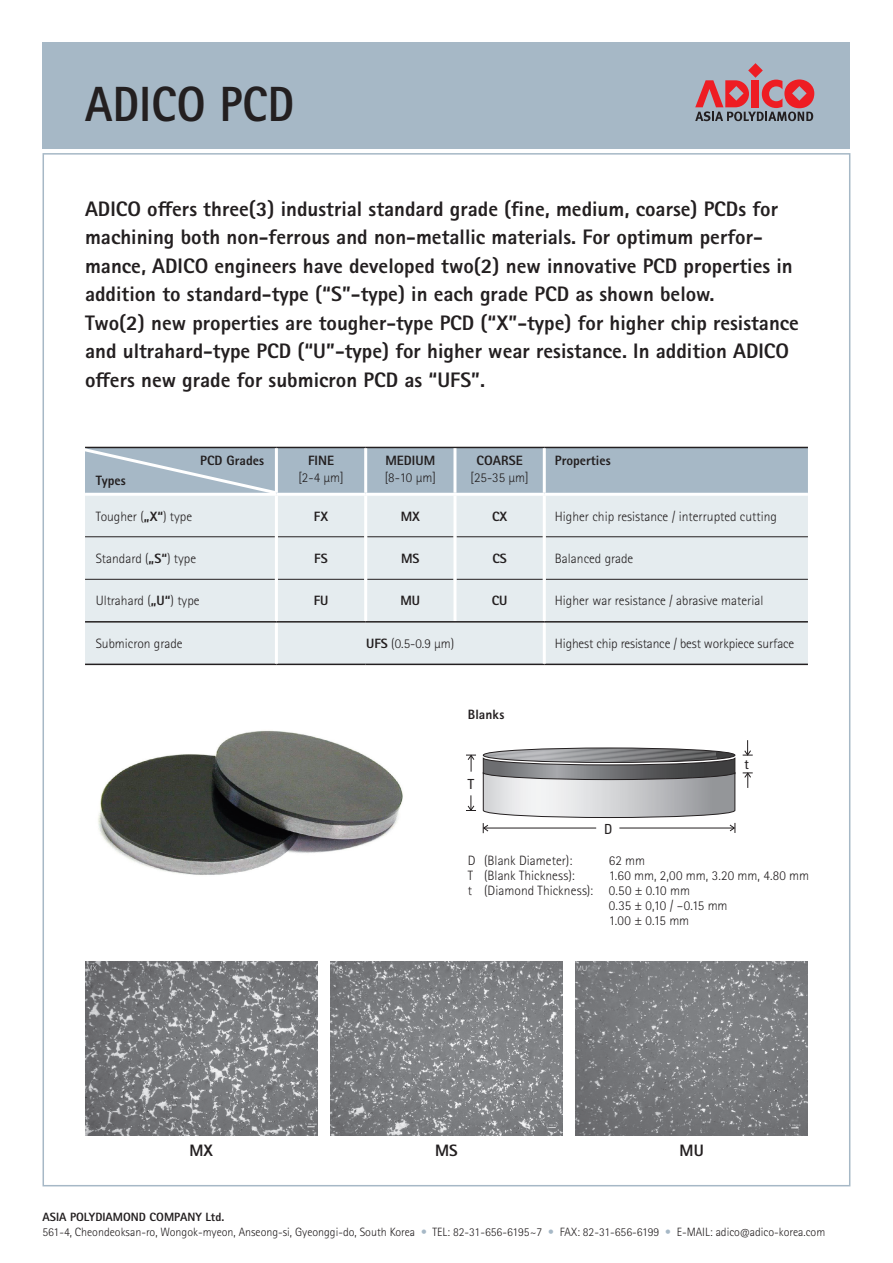
<style>
.page{position:relative;width:893px;height:1263px;background:#fff}
.page>*{position:absolute;margin:0;border:0;box-sizing:border-box;transform-origin:0 0}
.t1{font:800 49.5px "Rotis Sans Serif W1 G";letter-spacing:.01em;color:#231f20;scale:.9 1}
.t2{font:800 21px/28.5px "Rotis Sans Serif W1 G";color:#231f20}
.t3{font:800 16.5px "Rotis Sans Serif W1 G";color:#231f20}
.t4{font:condensed 13.95px "Univers";color:#231f20}
.t5{font:300 13.5px "Rotis Sans Serif W1 G";color:#231f20}
.t6{font:800 13.5px "Rotis Sans Serif W1 G";color:#231f20}
.t7{font:300 12px/14.4px "Rotis Sans Serif W1 G";color:#231f20}
.s1{font-weight:800}
.s2{color:#a6b8c6}
</style>
<div class="page">
<svg style="left:85px;top:665px;width:723px;height:169px"></svg>
<div style="left:85px;top:705px;width:342px;height:197px;background:#fff"></div>
<img style="left:98px;top:730px;width:305px;height:145px">
<svg style="left:466px;top:795px;width:10px;height:16px"></svg>
<svg style="left:466px;top:755px;width:10px;height:17px"></svg>
<svg style="left:743px;top:773px;width:10px;height:15px"></svg>
<svg style="left:743px;top:740px;width:10px;height:16px"></svg>
<svg style="left:483px;top:748px;width:253px;height:85px"></svg>
<hr style="left:619px;top:828px;width:115px;height:1px;background:#231f20">
<img style="left:330px;top:962px;width:232px;height:174px">
<div style="left:85px;top:496px;width:723px;height:168px;background:#e5ecef"></div>
<hr style="left:85px;top:664px;width:191px;height:1px;background:#231f20">
<hr style="left:276px;top:664px;width:90px;height:1px;background:#231f20">
<hr style="left:366px;top:664px;width:89px;height:1px;background:#231f20">
<hr style="left:455px;top:664px;width:89px;height:1px;background:#231f20">
<hr style="left:544px;top:664px;width:264px;height:1px;background:#231f20">
<hr style="left:85px;top:536px;width:190px;height:1px;background:#231f20">
<hr style="left:278px;top:536px;width:86px;height:1px;background:#231f20">
<hr style="left:367px;top:536px;width:86px;height:1px;background:#231f20">
<hr style="left:456px;top:536px;width:87px;height:1px;background:#231f20">
<hr style="left:546px;top:536px;width:262px;height:1px;background:#231f20">
<hr style="left:85px;top:579px;width:190px;height:1px;background:#231f20">
<hr style="left:278px;top:579px;width:86px;height:1px;background:#231f20">
<hr style="left:367px;top:579px;width:86px;height:1px;background:#231f20">
<hr style="left:456px;top:579px;width:87px;height:1px;background:#231f20">
<hr style="left:546px;top:579px;width:262px;height:1px;background:#231f20">
<hr style="left:275px;top:496px;width:3px;height:41px;background:#fff">
<hr style="left:364px;top:496px;width:3px;height:41px;background:#fff">
<hr style="left:453px;top:496px;width:3px;height:41px;background:#fff">
<hr style="left:543px;top:496px;width:3px;height:41px;background:#fff">
<hr style="left:275px;top:537px;width:3px;height:42px;background:#fff">
<hr style="left:364px;top:537px;width:3px;height:42px;background:#fff">
<hr style="left:453px;top:537px;width:3px;height:42px;background:#fff">
<hr style="left:543px;top:537px;width:3px;height:42px;background:#fff">
<hr style="left:275px;top:579px;width:3px;height:42px;background:#fff">
<hr style="left:364px;top:579px;width:3px;height:42px;background:#fff">
<hr style="left:453px;top:579px;width:3px;height:42px;background:#fff">
<hr style="left:543px;top:579px;width:3px;height:42px;background:#fff">
<hr style="left:275px;top:623px;width:3px;height:41px;background:#fff">
<hr style="left:543px;top:623px;width:3px;height:41px;background:#fff">
<hr style="left:85px;top:621px;width:191px;height:2px;background:#231f20">
<hr style="left:276px;top:621px;width:90px;height:2px;background:#231f20">
<hr style="left:366px;top:621px;width:89px;height:2px;background:#231f20">
<hr style="left:455px;top:621px;width:89px;height:2px;background:#231f20">
<hr style="left:544px;top:621px;width:264px;height:2px;background:#231f20">
<div style="left:43px;top:43px;width:807px;height:106px;background:#a6b8c6"></div>
<svg style="left:695px;top:63px;width:119px;height:58px"></svg>
<svg style="left:85px;top:446px;width:723px;height:48px;background:#a8b8c4"></svg>
<svg style="left:85px;top:961px;width:232px;height:1px"></svg>
<img style="left:85px;top:962px;width:232px;height:174px">
<svg style="left:575px;top:961px;width:233px;height:1px"></svg>
<img style="left:575px;top:962px;width:233px;height:174px">
<h1 class="t1" style="left:85px;top:73px;width:234px">ADICO PCD</h1>
<p class="t2" style="left:85px;top:194px;width:715px">ADICO offers three(3) industrial standard grade (fine, medium, coarse) PCDs for machining both non-ferrous and non-metallic materials. For optimum perfor&shy;mance, ADICO engineers have developed two(2) new innovative PCD properties in addition to standard-type (“S”-type) in each grade PCD as shown below.<br>Two(2) new properties are tougher-type PCD (“X”-type) for higher chip resistance and ultrahard-type PCD (“U”-type) for higher wear resistance. In addition ADICO offers new grade for submicron PCD as “UFS”.</p>
<p class="t6" style="left:96px;top:472px;width:31px">Types</p>
<p class="t6" style="left:200px;top:452px;width:65px">PCD Grades</p>
<p class="t6" style="left:308px;top:452px;width:28px">FINE</p>
<p class="t5" style="left:298px;top:469px;width:47px">[2-4 µm]</p>
<p class="t6" style="left:385px;top:452px;width:51px">MEDIUM</p>
<p class="t5" style="left:385px;top:469px;width:53px">[8-10 µm]</p>
<p class="t6" style="left:477px;top:452px;width:48px">COARSE</p>
<p class="t5" style="left:471px;top:469px;width:60px">[25-35 µm]</p>
<p class="t6" style="left:555px;top:452px;width:57px">Properties</p>
<p class="t5" style="left:96px;top:509px;width:98px">Tougher (<span class="s1">„X“</span>) type</p>
<p class="t6" style="left:314px;top:508px;width:16px">FX</p>
<p class="t6" style="left:401px;top:508px;width:21px">MX</p>
<p class="t6" style="left:492px;top:508px;width:17px">CX</p>
<p class="t5" style="left:555px;top:509px;width:223px">Higher chip resistance / interrupted cutting</p>
<p class="t5" style="left:96px;top:550px;width:102px">Standard (<span class="s1">„S“</span>) type</p>
<p class="t6" style="left:314px;top:550px;width:15px">FS</p>
<p class="t6" style="left:401px;top:550px;width:20px">MS</p>
<p class="t6" style="left:492px;top:550px;width:16px">CS</p>
<p class="t5" style="left:555px;top:550px;width:80px">Balanced grade</p>
<p class="t5" style="left:96px;top:593px;width:105px">Ultrahard (<span class="s1">„U“</span>) type</p>
<p class="t6" style="left:314px;top:592px;width:16px">FU</p>
<p class="t6" style="left:400px;top:592px;width:21px">MU</p>
<p class="t6" style="left:492px;top:592px;width:17px">CU</p>
<p class="t5" style="left:555px;top:593px;width:210px">Higher war resistance / abrasive material</p>
<p class="t5" style="left:96px;top:635px;width:88px">Submicron grade</p>
<p class="t5" style="left:366px;top:635px;width:90px"><span class="s1">UFS</span> (0.5-0.9 µm)</p>
<p class="t5" style="left:555px;top:635px;width:241px">Highest chip resistance / best workpiece surface</p>
<p class="t6" style="left:468px;top:706px;width:38px">Blanks</p>
<p class="t4" style="left:467px;top:775px;width:8px">T</p>
<p class="t4" style="left:604px;top:820px;width:10px">D</p>
<p class="t4" style="left:745px;top:755px;width:5px">t</p>
<p class="t5" style="left:468px;top:853px;width:106px">D (Blank Diameter):</p>
<p class="t5" style="left:609px;top:853px;width:38px">62 mm</p>
<p class="t5" style="left:468px;top:868px;width:108px">T (Blank Thickness):</p>
<p class="t5" style="left:609px;top:868px;width:202px">1.60 mm, 2,00 mm, 3.20 mm, 4.80 mm</p>
<p class="t5" style="left:468px;top:883px;width:224px">t (Diamond Thickness): 0.50 ± 0.10 mm</p>
<p class="t5" style="left:609px;top:898px;width:120px">0.35 ± 0,10 / –0.15 mm</p>
<p class="t5" style="left:609px;top:913px;width:82px">1.00 ± 0.15 mm</p>
<p class="t3" style="left:189px;top:1140px;width:25px">MX</p>
<p class="t3" style="left:435px;top:1140px;width:24px">MS</p>
<p class="t3" style="left:680px;top:1140px;width:26px">MU</p>
<p class="t7" style="left:43px;top:1210px;width:784px"><span class="s1">ASIA POLYDIAMOND COMPANY Ltd.<br></span>561-4, Cheondeoksan-ro, Wongok-myeon, Anseong-si, Gyeonggi-do, South Korea <span class="s2">•</span> TEL: 82-31-656-6195~7 <span class="s2">•</span> FAX: 82-31-656-6199 <span class="s2">•</span> E-MAIL: adico@adico-korea.com</p>
</div>
